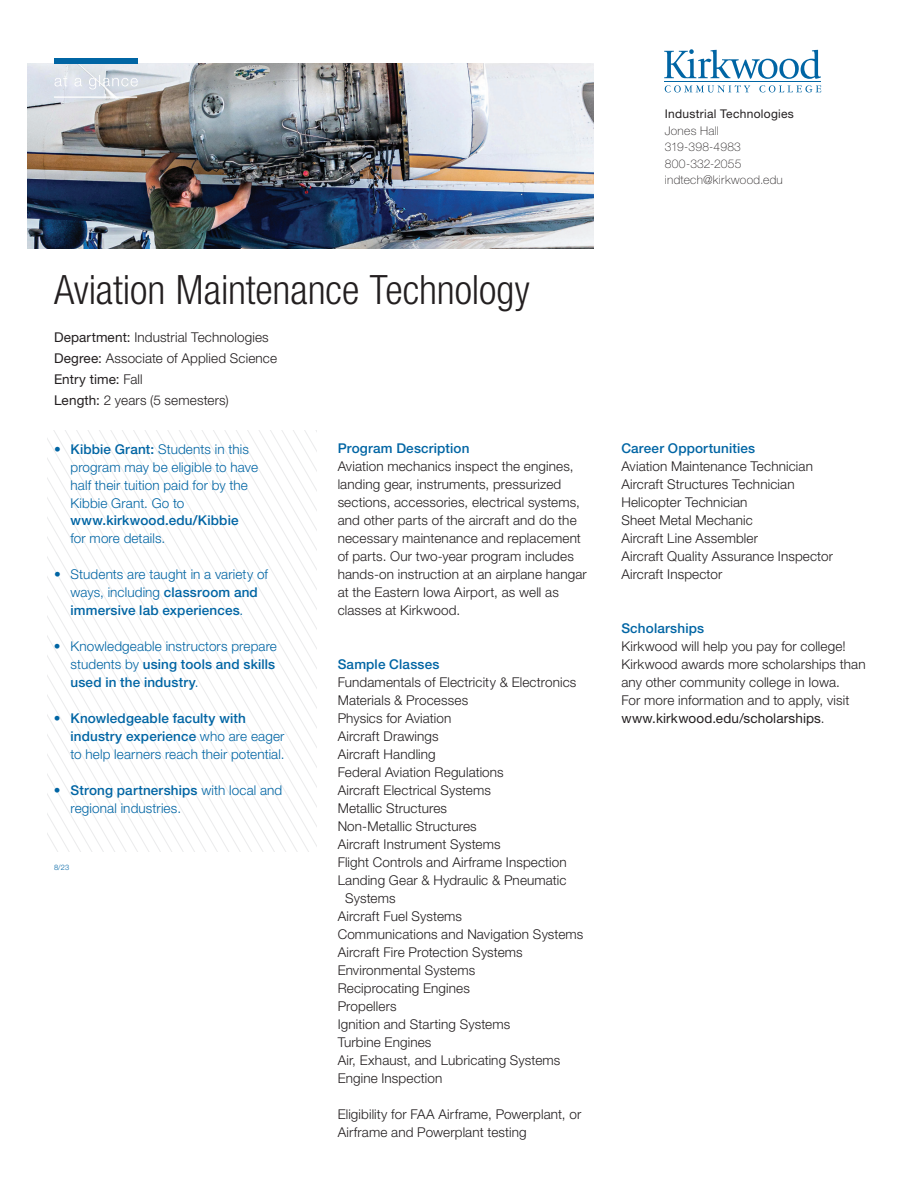
<style>
.page{position:relative;width:918px;height:1188px;background:#fff}
.page>*{position:absolute;margin:0;border:0;box-sizing:border-box;transform-origin:0 0}
.t1{font:300 condensed 40.5px "Helvetica Neue LT Std";color:#231f20}
.t2{font:300 13.5px/18px "Helvetica Neue LT Std";letter-spacing:.01em;color:#231f20}
.t3{font:300 13.5px/18px "Helvetica Neue LT Std";letter-spacing:.01em;color:#0065a4}
.t4{font:500 13.5px "Helvetica Neue LT Std";letter-spacing:.01em;color:#0065a4}
.t5{font:100 12px/16.5px "Helvetica Neue LT Std";letter-spacing:.025em;color:#231f20}
.t6{font:12px "Helvetica Neue LT Std";letter-spacing:.02em;color:#231f20}
.t7{font:300 7.5px "Helvetica Neue LT Std";color:#0065a4}
.s1{font-weight:400}
.s2{font-weight:500}
</style>
<div class="page">
<svg style="left:48px;top:430px;width:165px;height:421px"></svg>
<svg style="left:213px;top:430px;width:103px;height:421px"></svg>
<img style="left:27px;top:63px;width:567px;height:186px">
<div style="left:54px;top:58px;width:83px;height:5px;background:#0065a4"></div>
<hr style="left:54px;top:96px;width:83px;height:2px;background:#fff">
<hr style="left:664px;top:81px;width:157px;height:1px;background:#0065a4">
<svg style="left:55px;top:76px;width:12px;height:10px"></svg>
<svg style="left:74px;top:78px;width:8px;height:8px"></svg>
<svg style="left:89px;top:75px;width:49px;height:14px"></svg>
<svg style="left:664px;top:49px;width:157px;height:30px"></svg>
<svg style="left:665px;top:85px;width:85px;height:8px"></svg>
<svg style="left:759px;top:85px;width:62px;height:8px"></svg>
<p class="t6" style="left:665px;top:107px;width:131px">Industrial Technologies</p>
<p class="t5" style="left:665px;top:122px;width:78px">Jones Hall<br>319-398-4983<br>800-332-2055</p>
<p class="t5" style="left:665px;top:172px;width:120px">indtech@kirkwood.edu</p>
<h1 class="t1" style="left:54px;top:266px;width:477px">Aviation Maintenance Technology</h1>
<p class="t2" style="left:54px;top:326px;width:225px;line-height:21px"><span class="s1">Department:</span> Industrial Technologies<br><span class="s1">Degree:</span> Associate of Applied Science<br><span class="s1">Entry time:</span> Fall<br><span class="s1">Length:</span> 2 years (5 semesters)</p>
<p class="t3" style="left:70px;top:439px;width:189px;text-indent:-16px">• <span class="s2">Kibbie Grant:</span> Students in this program may be eligible to have half their tuition paid for by the<br>Kibbie Grant. Go to</p>
<p class="t4" style="left:70px;top:513px;width:170px">www.kirkwood.edu/Kibbie</p>
<p class="t3" style="left:70px;top:529px;width:96px">for more details.</p>
<p class="t3" style="left:70px;top:565px;width:199px;text-indent:-16px">• Students are taught in a variety of ways, including <span class="s2">classroom and immersive lab experiences</span>.</p>
<p class="t3" style="left:70px;top:637px;width:208px;text-indent:-16px">• Knowledgeable instructors prepare students by <span class="s2">using tools and skills used in the industry</span>.</p>
<p class="t3" style="left:70px;top:709px;width:216px;text-indent:-16px">• <span class="s2">Knowledgeable faculty with industry experience</span> who are eager to help learners reach their potential.</p>
<p class="t3" style="left:70px;top:781px;width:213px;text-indent:-16px">• <span class="s2">Strong partnerships</span> with local and regional industries.</p>
<p class="t4" style="left:338px;top:441px;width:133px">Program Description</p>
<p class="t2" style="left:338px;top:457px;width:251px">Aviation mechanics inspect the engines, landing gear, instruments, pressurized sections, accessories, electrical systems, and other parts of the aircraft and do the necessary maintenance and replacement of parts. Our two-year program includes hands-on instruction at an airplane hangar at the Eastern Iowa Airport, as well as classes at Kirkwood.</p>
<p class="t4" style="left:338px;top:657px;width:103px">Sample Classes</p>
<p class="t2" style="left:338px;top:673px;width:240px">Fundamentals of Electricity &amp; Electronics<br>Materials &amp; Processes<br>Physics for Aviation<br>Aircraft Drawings<br>Aircraft Handling<br>Federal Aviation Regulations<br>Aircraft Electrical Systems<br>Metallic Structures<br>Non-Metallic Structures<br>Aircraft Instrument Systems<br>Flight Controls and Airframe Inspection<br>Landing Gear &amp; Hydraulic &amp; Pneumatic</p>
<p class="t2" style="left:338px;top:889px;width:247px;text-indent:8px">Systems<br>Aircraft Fuel Systems<br>Communications and Navigation Systems<br>Aircraft Fire Protection Systems<br>Environmental Systems<br>Reciprocating Engines<br>Propellers<br>Ignition and Starting Systems<br>Turbine Engines<br>Air, Exhaust, and Lubricating Systems<br>Engine Inspection</p>
<p class="t2" style="left:338px;top:1105px;width:245px">Eligibility for FAA Airframe, Powerplant, or<br>Airframe and Powerplant testing</p>
<p class="t7" style="left:54px;top:863px;width:17px">8/23</p>
<p class="t4" style="left:621px;top:441px;width:135px">Career Opportunities</p>
<p class="t2" style="left:621px;top:457px;width:213px">Aviation Maintenance Technician<br>Aircraft Structures Technician<br>Helicopter Technician<br>Sheet Metal Mechanic<br>Aircraft Line Assembler<br>Aircraft Quality Assurance Inspector<br>Aircraft Inspector</p>
<p class="t4" style="left:621px;top:620px;width:84px">Scholarships</p>
<p class="t2" style="left:621px;top:637px;width:246px">Kirkwood will help you pay for college!<br>Kirkwood awards more scholarships than any other community college in Iowa.<br>For more information and to apply, visit <span class="s1">www.kirkwood.edu/scholarships</span>.</p>
</div>
